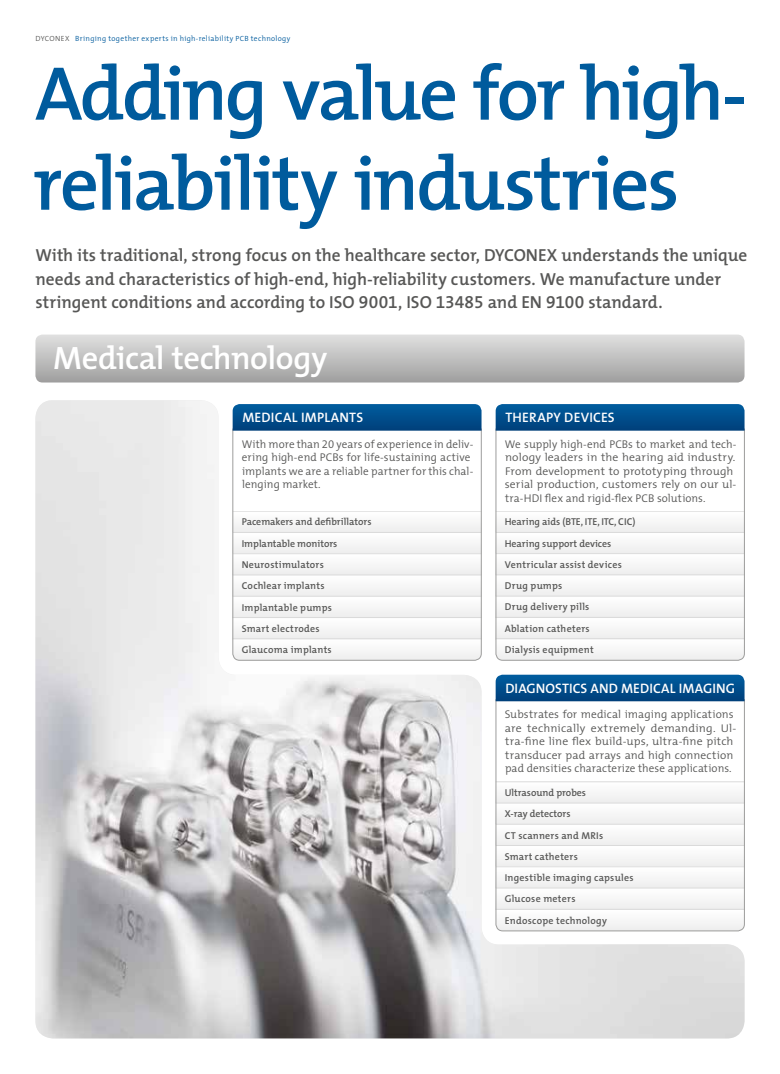
<style>
.page{position:relative;width:780px;height:1074px;background:#fff}
.page>*{position:absolute;margin:0;border:0;box-sizing:border-box;transform-origin:0 0}
.t1{font:600 76.88px/90px "The Mix";letter-spacing:-.04em;color:#005b9d}
.t2{font:600 32.5px "The Mix";letter-spacing:-.015em;color:#fff}
.t3{font:600 17.5px/23.8px "The Mix";color:#575756}
.t4{font:600 13.75px "The Mix";letter-spacing:.01em;color:#fff}
.t5{font:300 11.25px/13.5px "The Mix";letter-spacing:.01em;color:#575756}
.t6{font:600 10px/21.2px "The Mix";letter-spacing:.02em;color:#575756}
.t7{font:300 7.5px "The Mix";letter-spacing:.045em;color:#005b9d}
.s1{color:#575756}
.s2{font-family:"The Mix Semi Bold Expert";font-weight:400}
.s3{font-family:"The Mix Semi Light Expert";font-weight:400}
</style>
<div class="page">
<img style="left:35px;top:400px;width:709px;height:638px">
<svg style="left:495px;top:701px;width:249px;height:230px"></svg>
<svg style="left:35px;top:334px;width:709px;height:48px;background:#c0c0c0"></svg>
<svg style="left:232px;top:429px;width:249px;height:231px"></svg>
<svg style="left:233px;top:404px;width:248px;height:27px;background:#04518e"></svg>
<svg style="left:495px;top:404px;width:249px;height:27px;background:#05518e"></svg>
<svg style="left:495px;top:674px;width:249px;height:27px;background:#075390"></svg>
<p class="t7" style="left:35px;top:32px;width:256px"><span class="s1">DYCONEX</span> Bringing together experts in high-reliability PCB technology</p>
<h1 class="t1" style="left:33px;top:47px;width:715px">Adding value for high&shy;reliability industries</h1>
<p class="t3" style="left:35px;top:242px;width:713px">With its traditional, strong focus on the healthcare sector, DYCONEX understands the unique needs and characteristics of high-end, high-reliability customers. We manufacture under stringent conditions and according to ISO <span class="s2">9001</span>, ISO <span class="s2">13485</span> and EN <span class="s2">9100</span> standard.</p>
<h2 class="t2" style="left:53px;top:331px;width:275px">Medical technology</h2>
<p class="t4" style="left:242px;top:406px;width:122px">MEDICAL IMPLANTS</p>
<p class="t4" style="left:505px;top:406px;width:111px">THERAPY DEVICES</p>
<p class="t5" style="left:242px;top:437px;width:233px">With more than <span class="s3">20</span> years of experience in deliv&shy;ering high-end PCBs for life-sustaining active implants we are a reliable partner for this chal&shy;lenging market.</p>
<p class="t6" style="left:242px;top:511px;width:131px">Pacemakers and defibrillators<br>Implantable monitors<br>Neurostimulators<br>Cochlear implants<br>Implantable pumps<br>Smart electrodes<br>Glaucoma implants</p>
<p class="t5" style="left:504px;top:437px;width:233px">We supply high-end PCBs to market and tech&shy;nology leaders in the hearing aid industry.<br>From development to prototyping through serial production, customers rely on our ul&shy;tra-HDI flex and rigid-flex PCB solutions.</p>
<p class="t6" style="left:504px;top:511px;width:132px">Hearing aids (BTE, ITE, ITC, CIC)<br>Hearing support devices<br>Ventricular assist devices<br>Drug pumps<br>Drug delivery pills<br>Ablation catheters<br>Dialysis equipment</p>
<p class="t4" style="left:505px;top:677px;width:231px">DIAGNOSTICS AND MEDICAL IMAGING</p>
<p class="t5" style="left:504px;top:707px;width:233px">Substrates for medical imaging applications are technically extremely demanding. Ul&shy;tra-fine line flex build-ups, ultra-fine pitch transducer pad arrays and high connection pad densities characterize these applications.</p>
<p class="t6" style="left:504px;top:782px;width:130px">Ultrasound probes<br>X-ray detectors<br>CT scanners and MRIs<br>Smart catheters<br>Ingestible imaging capsules<br>Glucose meters<br>Endoscope technology</p>
</div>
